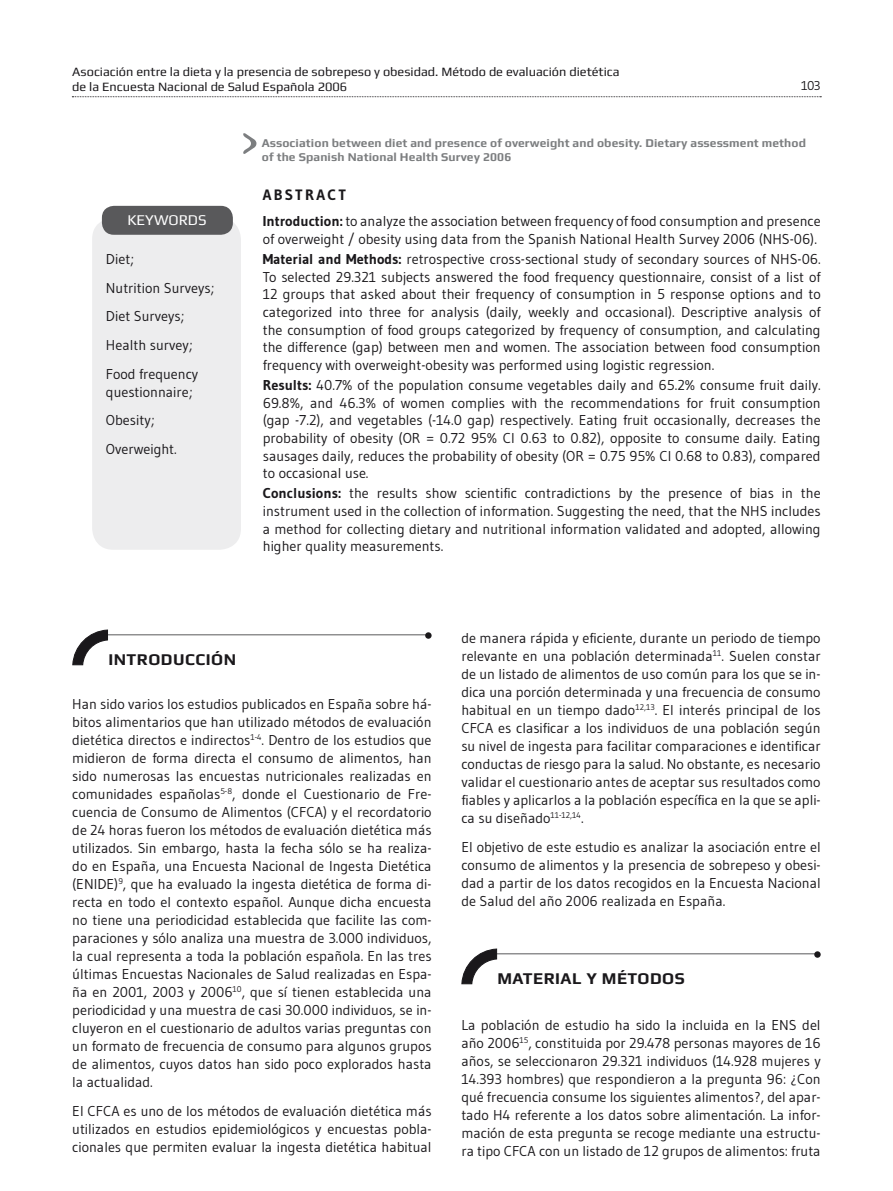
<style>
.page{position:relative;width:893px;height:1191px;background:#fff}
.page>*{position:absolute;margin:0;border:0;box-sizing:border-box;transform-origin:0 0}
.t1{font:700 16.5px "Play";letter-spacing:.03em;color:#1a181b}
.t2{font:15px "Play";color:#fff}
.t3{font:700 15px "Gudea";letter-spacing:.15em;color:#1a181b}
.t4{font:14.25px/18px "Gudea";color:#1a181b;text-align:justify}
.t5{font:12.75px/15.3px "Play";color:#1a181b}
.t6{font:12.75px "Gudea";color:#1a181b}
.t7{font:700 12px/14.4px "Play";letter-spacing:.01em;color:#7c7e80}
.s1{font-weight:700}
</style>
<div class="page">
<svg style="left:72px;top:96px;width:749px;height:1px"></svg>
<svg style="left:243px;top:133px;width:13px;height:21px"></svg>
<hr style="left:490px;top:953px;width:325px;height:1px;background:#59595b">
<div style="left:814px;top:951px;width:7px;height:6px;background:#1a181b;border-radius:50%"></div>
<svg style="left:461px;top:948px;width:37px;height:36px"></svg>
<hr style="left:101px;top:634px;width:325px;height:1px;background:#59595b">
<svg style="left:425px;top:632px;width:7px;height:7px"></svg>
<svg style="left:72px;top:629px;width:37px;height:37px"></svg>
<div style="left:92px;top:218px;width:149px;height:332px;background:#ededee;border-radius:21px"></div>
<div style="left:102px;top:206px;width:131px;height:29px;background:#59595b;border-radius:12px"></div>
<p class="t5" style="left:72px;top:64px;width:549px">Asociación entre la dieta y la presencia de sobrepeso y obesidad. Método de evaluación dietética de la Encuesta Nacional de Salud Española 2006</p>
<p class="t6" style="left:801px;top:77px;width:21px">103</p>
<p class="t7" style="left:262px;top:136px;width:546px">Association between diet and presence of overweight and obesity. Dietary assessment method of the Spanish National Health Survey 2006</p>
<p class="t2" style="left:127px;top:211px;width:81px">KEYWORDS</p>
<p class="t4" style="left:106px;top:245px;width:110px;line-height:28.7px;text-align:left">Diet;<br>Nutrition Surveys;<br>Diet Surveys;<br>Health survey;<br>Food frequency</p>
<p class="t4" style="left:106px;top:377px;width:88px;line-height:28.7px;text-align:left">questionnaire;<br>Obesity;<br>Overweight.</p>
<p class="t3" style="left:263px;top:186px;width:85px">ABSTRACT</p>
<p class="t4" style="left:263px;top:212px;width:559px"><span class="s1">Introduction:</span> to analyze the association between frequency of food consumption and presence of overweight / obesity using data from the Spanish National Health Survey 2006 (NHS-06).</p>
<p class="t4" style="left:263px;top:250px;width:559px"><span class="s1">Material and Methods:</span> retrospective cross-sectional study of secondary sources of NHS-06.<br>To selected 29.321 subjects answered the food frequency questionnaire, consist of a list of 12 groups that asked about their frequency of consumption in 5 response options and to categorized into three for analysis (daily, weekly and occasional). Descriptive analysis of the consumption of food groups categorized by frequency of consumption, and calculating the difference (gap) between men and women. The association between food consumption frequency with overweight-obesity was performed using logistic regression.</p>
<p class="t4" style="left:263px;top:376px;width:559px"><span class="s1">Results:</span> 40.7% of the population consume vegetables daily and 65.2% consume fruit daily.<br>69.8%, and 46.3% of women complies with the recommendations for fruit consumption (gap -7.2), and vegetables (-14.0 gap) respectively. Eating fruit occasionally, decreases the probability of obesity (OR = 0.72 95% CI 0.63 to 0.82), opposite to consume daily. Eating sausages daily, reduces the probability of obesity (OR = 0.75 95% CI 0.68 to 0.83), compared to occasional use.</p>
<p class="t4" style="left:263px;top:484px;width:559px"><span class="s1">Conclusions:</span> the results show scientific contradictions by the presence of bias in the instrument used in the collection of information. Suggesting the need, that the NHS includes a method for collecting dietary and nutritional information validated and adopted, allowing higher quality measurements.</p>
<p class="t1" style="left:108px;top:649px;width:129px">INTRODUCCIÓN</p>
<p class="t4" style="left:72px;top:694px;width:361px">Han sido varios los estudios publicados en España sobre há&shy;bitos alimentarios que han utilizado métodos de evaluación dietética directos e indirectos<sup>1-4</sup>. Dentro de los estudios que midieron de forma directa el consumo de alimentos, han sido numerosas las encuestas nutricionales realizadas en comunidades españolas<sup>5-8</sup>, donde el Cuestionario de Fre&shy;cuencia de Consumo de Alimentos (CFCA) y el recordatorio de 24 horas fueron los métodos de evaluación dietética más utilizados. Sin embargo, hasta la fecha sólo se ha realiza&shy;do en España, una Encuesta Nacional de Ingesta Dietética (ENIDE)<sup>9</sup>, que ha evaluado la ingesta dietética de forma di&shy;recta en todo el contexto español. Aunque dicha encuesta no tiene una periodicidad establecida que facilite las com&shy;paraciones y sólo analiza una muestra de 3.000 individuos, la cual representa a toda la población española. En las tres últimas Encuestas Nacionales de Salud realizadas en Espa&shy;ña en 2001, 2003 y 2006<sup>10</sup>, que sí tienen establecida una periodicidad y una muestra de casi 30.000 individuos, se in&shy;cluyeron en el cuestionario de adultos varias preguntas con un formato de frecuencia de consumo para algunos grupos de alimentos, cuyos datos han sido poco explorados hasta la actualidad.</p>
<p class="t4" style="left:72px;top:1101px;width:361px">El CFCA es uno de los métodos de evaluación dietética más utilizados en estudios epidemiológicos y encuestas pobla&shy;cionales que permiten evaluar la ingesta dietética habitual</p>
<p class="t4" style="left:461px;top:628px;width:361px">de manera rápida y eficiente, durante un periodo de tiempo relevante en una población determinada<sup>11</sup>. Suelen constar de un listado de alimentos de uso común para los que se in&shy;dica una porción determinada y una frecuencia de consumo habitual en un tiempo dado<sup>12,13</sup>. El interés principal de los CFCA es clasificar a los individuos de una población según su nivel de ingesta para facilitar comparaciones e identificar conductas de riesgo para la salud. No obstante, es necesario validar el cuestionario antes de aceptar sus resultados como fiables y aplicarlos a la población específica en la que se apli&shy;ca su diseñado<sup>11-12,14</sup>.</p>
<p class="t4" style="left:461px;top:837px;width:361px">El objetivo de este estudio es analizar la asociación entre el consumo de alimentos y la presencia de sobrepeso y obesi&shy;dad a partir de los datos recogidos en la Encuesta Nacional de Salud del año 2006 realizada en España.</p>
<p class="t1" style="left:497px;top:968px;width:189px">MATERIAL Y MÉTODOS</p>
<p class="t4" style="left:461px;top:1016px;width:361px">La población de estudio ha sido la incluida en la ENS del año 2006<sup>15</sup>, constituida por 29.478 personas mayores de 16 años, se seleccionaron 29.321 individuos (14.928 mujeres y 14.393 hombres) que respondieron a la pregunta 96: ¿Con qué frecuencia consume los siguientes alimentos?, del apar&shy;tado H4 referente a los datos sobre alimentación. La infor&shy;mación de esta pregunta se recoge mediante una estructu&shy;ra tipo CFCA con un listado de 12 grupos de alimentos: fruta</p>
</div>
